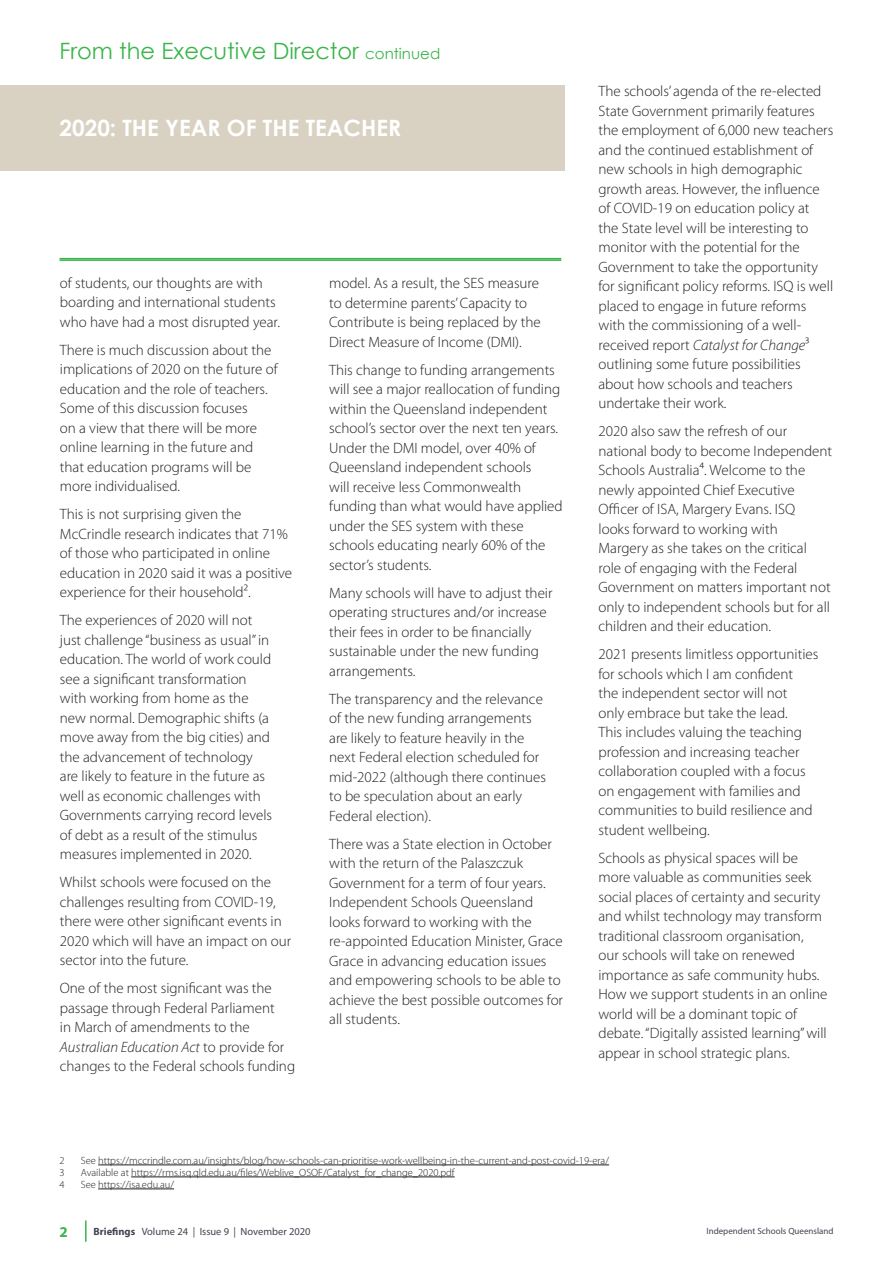
<style>
.page{position:relative;width:893px;height:1263px;background:#fff}
.page>*{position:absolute;margin:0;border:0;box-sizing:border-box;transform-origin:0 0}
.Heading_2{font:22.5px "Century Gothic";color:#3ab54a}
.ED_heading{font:700 22.5px "Century Gothic";color:#fff}
.Body_copy{font:300 15px/19.5px "Myriad Pro";color:#231f20}
.t1{font:700 15px "Myriad Pro";color:#3ab54a}
.Footnote{font:300 10.5px "Myriad Pro";color:#231f20}
.t2{font:10.5px "Myriad Pro";color:#424351}
.t3{font:9px "Myriad Pro";color:#424351}
.s1{font-size:15px}
.s2{font-style:italic}
.s3{font-weight:700}
</style>
<div class="page">
<hr style="left:85px;top:1220px;width:2px;height:22px;background:#3ab54a">
<div style="left:0;top:85px;width:564px;height:85px;background:#d9d2c3"></div>
<hr style="left:60px;top:259px;width:501px;height:2px;background:#3ab54a">
<hr style="left:60px;top:258px;width:501px;height:1px;background:#3ab54a">
<hr style="left:98px;top:1164px;width:511px;height:1px;background:#231f20">
<hr style="left:131px;top:1176px;width:324px;height:1px;background:#231f20">
<hr style="left:98px;top:1188px;width:76px;height:1px;background:#231f20">
<p class="Heading_2" style="left:60px;top:36px;width:382px">From the Executive Director <span class="s1">continued</span></p>
<p class="ED_heading" style="left:60px;top:111px;width:343px">2020: THE YEAR OF THE TEACHER</p>
<p class="Body_copy" style="left:60px;top:273px;width:222px">of students, our thoughts are with boarding and international students who have had a most disrupted year.</p>
<p class="Body_copy" style="left:60px;top:340px;width:219px">There is much discussion about the implications of 2020 on the future of education and the role of teachers.<br>Some of this discussion focuses<br>on a view that there will be more online learning in the future and that education programs will be more individualised.</p>
<p class="Body_copy" style="left:60px;top:504px;width:234px">This is not surprising given the McCrindle research indicates that 71% of those who participated in online education in 2020 said it was a positive experience for their household2.</p>
<p class="Body_copy" style="left:60px;top:610px;width:214px">The experiences of 2020 will not just challenge “business as usual” in education. The world of work could see a significant transformation with working from home as the new normal. Demographic shifts (a move away from the big cities) and the advancement of technology are likely to feature in the future as well as economic challenges with Governments carrying record levels of debt as a result of the stimulus measures implemented in 2020.</p>
<p class="Body_copy" style="left:60px;top:872px;width:233px">Whilst schools were focused on the challenges resulting from COVID-19, there were other significant events in 2020 which will have an impact on our sector into the future.</p>
<p class="Body_copy" style="left:60px;top:978px;width:237px">One of the most significant was the passage through Federal Parliament<br>in March of amendments to the <span class="s2">Australian Education Act</span> to provide for changes to the Federal schools funding</p>
<p class="Body_copy" style="left:329px;top:273px;width:213px">model. As a result, the SES measure to determine parents’ Capacity to Contribute is being replaced by the Direct Measure of Income (DMI).</p>
<p class="Body_copy" style="left:329px;top:360px;width:235px">This change to funding arrangements will see a major reallocation of funding within the Queensland independent school’s sector over the next ten years.<br>Under the DMI model, over 40% of Queensland independent schools<br>will receive less Commonwealth funding than what would have applied under the SES system with these schools educating nearly 60% of the sector’s students.</p>
<p class="Body_copy" style="left:329px;top:583px;width:225px">Many schools will have to adjust their operating structures and/or increase their fees in order to be financially sustainable under the new funding arrangements.</p>
<p class="Body_copy" style="left:329px;top:689px;width:218px">The transparency and the relevance of the new funding arrangements are likely to feature heavily in the next Federal election scheduled for mid-2022 (although there continues to be speculation about an early<br>Federal election).</p>
<p class="Body_copy" style="left:329px;top:834px;width:235px">There was a State election in October with the return of the Palaszczuk Government for a term of four years.<br>Independent Schools Queensland looks forward to working with the re-appointed Education Minister, Grace Grace in advancing education issues and empowering schools to be able to achieve the best possible outcomes for all students.</p>
<p class="Body_copy" style="left:598px;top:81px;width:236px">The schools’ agenda of the re-elected State Government primarily features the employment of 6,000 new teachers and the continued establishment of new schools in high demographic growth areas. However, the influence of COVID-19 on education policy at<br>the State level will be interesting to monitor with the potential for the Government to take the opportunity for significant policy reforms. ISQ is well placed to engage in future reforms with the commissioning of a well&shy;received report <span class="s2">Catalyst for Change</span>3 outlining some future possibilities about how schools and teachers undertake their work.</p>
<p class="Body_copy" style="left:598px;top:421px;width:235px">2020 also saw the refresh of our national body to become Independent Schools Australia⁴. Welcome to the newly appointed Chief Executive Officer of ISA, Margery Evans. ISQ<br>looks forward to working with<br>Margery as she takes on the critical role of engaging with the Federal Government on matters important not only to independent schools but for all children and their education.</p>
<p class="Body_copy" style="left:598px;top:644px;width:221px">2021 presents limitless opportunities for schools which I am confident<br>the independent sector will not<br>only embrace but take the lead.<br>This includes valuing the teaching profession and increasing teacher collaboration coupled with a focus on engagement with families and communities to build resilience and student wellbeing.</p>
<p class="Body_copy" style="left:598px;top:848px;width:231px">Schools as physical spaces will be more valuable as communities seek social places of certainty and security and whilst technology may transform traditional classroom organisation, our schools will take on renewed importance as safe community hubs.<br>How we support students in an online world will be a dominant topic of debate. “Digitally assisted learning” will appear in school strategic plans.</p>
<p class="Footnote" style="left:60px;top:1154px;width:7px">2</p>
<p class="Footnote" style="left:81px;top:1154px;width:530px">See https://mccrindle.com.au/insights/blog/how-schools-can-prioritise-work-wellbeing-in-the-current-and-post-covid-19-era/</p>
<p class="Footnote" style="left:60px;top:1166px;width:7px">3</p>
<p class="Footnote" style="left:81px;top:1166px;width:375px">Available at https://rms.isq.qld.edu.au/files/Weblive_OSOF/Catalyst_for_change_2020.pdf</p>
<p class="Footnote" style="left:60px;top:1178px;width:7px">4</p>
<p class="Footnote" style="left:81px;top:1178px;width:95px">See https://isa.edu.au/</p>
<p class="t1" style="left:60px;top:1222px;width:10px">2</p>
<p class="t2" style="left:94px;top:1225px;width:219px"><span class="s3">Briefings</span> Volume 24 | Issue 9 | November 2020</p>
<p class="t3" style="left:706px;top:1226px;width:129px">Independent Schools Queensland</p>
</div>
